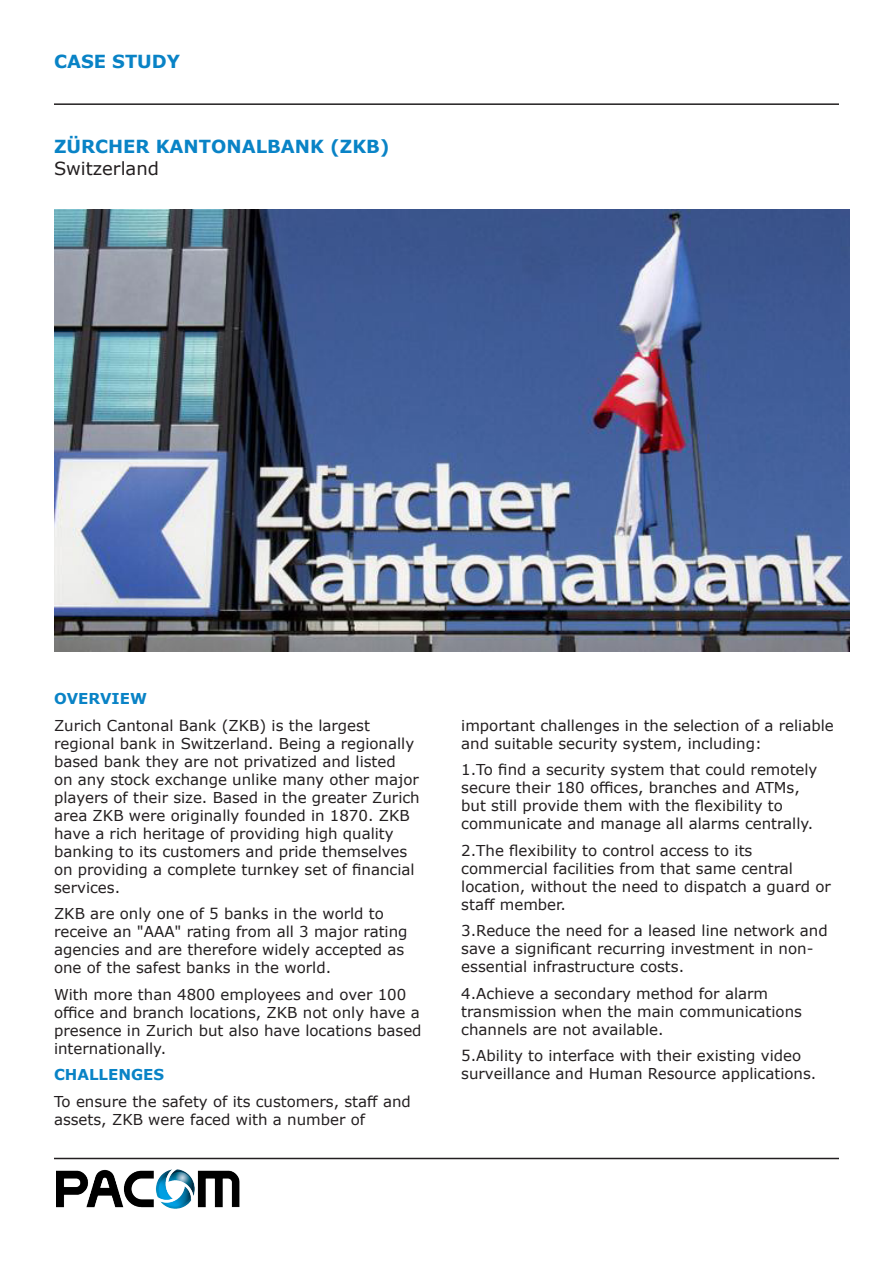
<style>
.page{position:relative;width:893px;height:1263px;background:#fff}
.page>*{position:absolute;margin:0;border:0;box-sizing:border-box;transform-origin:0 0}
.t1{font:700 18px "Verdana";color:#0983c6}
.t2{font:18px "Verdana";color:#231f20}
.Body_copy{font:15px/18px "Verdana";color:#231f20}
.Body_copy-2{font:700 15px "Verdana";color:#0983c6}
</style>
<div class="page">
<hr style="left:54px;top:103px;width:785px;height:2px;background:#231f20">
<hr style="left:54px;top:1158px;width:785px;height:1px;background:#231f20">
<img style="left:56px;top:1159px;width:204px;height:50px">
<img style="left:54px;top:209px;width:796px;height:443px">
<p class="t1" style="left:54px;top:48px;width:128px">CASE STUDY</p>
<p class="t1" style="left:54px;top:134px;width:337px">ZÜRCHER KANTONALBANK (ZKB)</p>
<p class="t2" style="left:54px;top:156px;width:107px">Switzerland</p>
<p class="Body_copy-2" style="left:54px;top:688px;width:94px">OVERVIEW</p>
<p class="Body_copy" style="left:54px;top:716px;width:367px">Zurich Cantonal Bank (ZKB) is the largest regional bank in Switzerland. Being a regionally based bank they are not privatized and listed<br>on any stock exchange unlike many other major players of their size. Based in the greater Zurich area ZKB were originally founded in 1870. ZKB have a rich heritage of providing high quality banking to its customers and pride themselves on providing a complete turnkey set of financial services.</p>
<p class="Body_copy" style="left:54px;top:904px;width:355px">ZKB are only one of 5 banks in the world to receive an "AAA" rating from all 3 major rating agencies and are therefore widely accepted as one of the safest banks in the world.</p>
<p class="Body_copy" style="left:54px;top:985px;width:369px">With more than 4800 employees and over 100 office and branch locations, ZKB not only have a presence in Zurich but also have locations based internationally.</p>
<p class="Body_copy-2" style="left:54px;top:1064px;width:112px">CHALLENGES</p>
<p class="Body_copy" style="left:54px;top:1092px;width:358px">To ensure the safety of its customers, staff and assets, ZKB were faced with a number of</p>
<p class="Body_copy" style="left:461px;top:716px;width:374px">important challenges in the selection of a reliable and suitable security system, including:</p>
<p class="Body_copy" style="left:461px;top:760px;width:358px">1.To find a security system that could remotely secure their 180 offices, branches and ATMs, but still provide them with the flexibility to communicate and manage all alarms centrally.</p>
<p class="Body_copy" style="left:461px;top:841px;width:371px">2.The flexibility to control access to its commercial facilities from that same central location, without the need to dispatch a guard or staff member.</p>
<p class="Body_copy" style="left:461px;top:921px;width:368px">3.Reduce the need for a leased line network and save a significant recurring investment in non&shy;essential infrastructure costs.</p>
<p class="Body_copy" style="left:461px;top:984px;width:342px">4.Achieve a secondary method for alarm transmission when the main communications channels are not available.</p>
<p class="Body_copy" style="left:461px;top:1046px;width:357px">5.Ability to interface with their existing video surveillance and Human Resource applications.</p>
</div>
